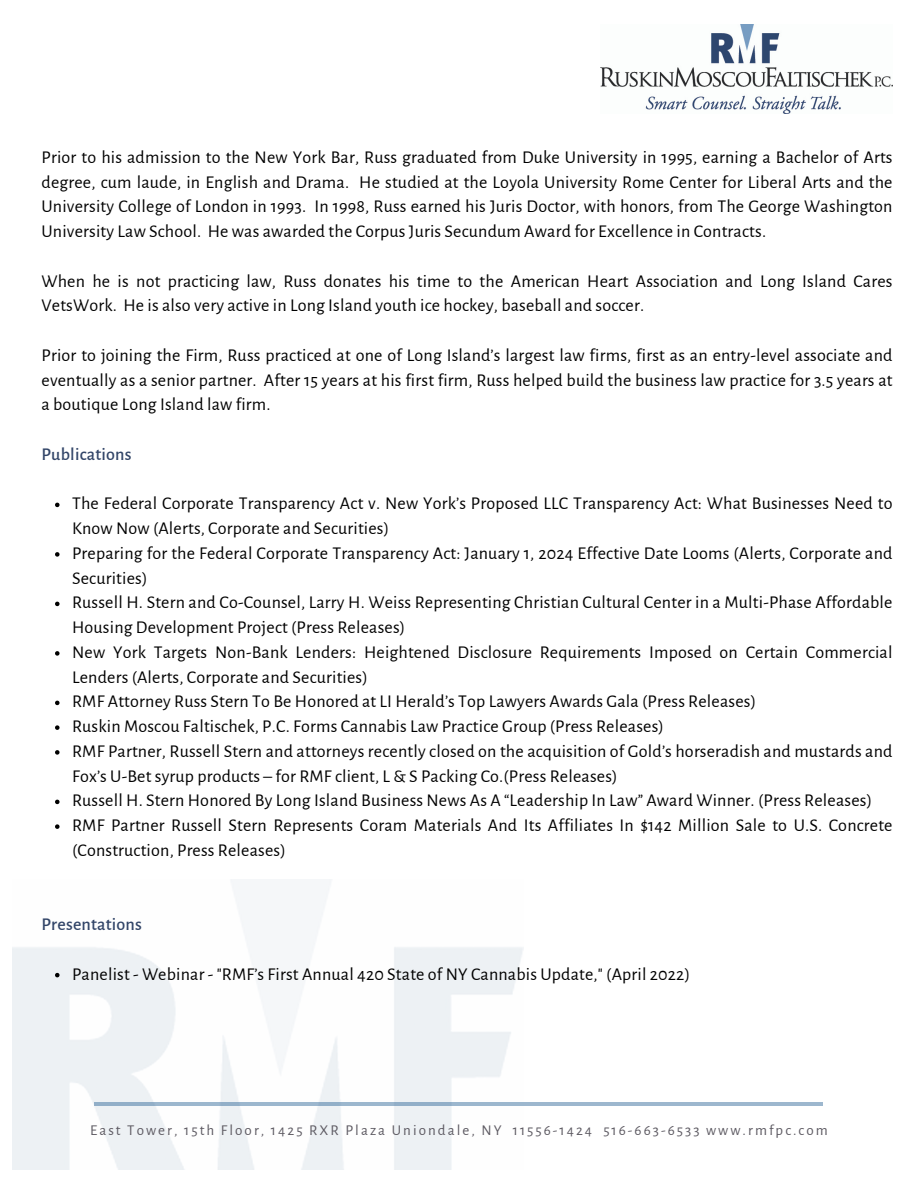
<style>
.page{position:relative;width:918px;height:1188px;background:#fff}
.page>*{position:absolute;margin:0;border:0;box-sizing:border-box;transform-origin:0 0}
.t1{font:18px/24.8px "Alegreya Sans";letter-spacing:.01em;color:#000}
.t2{font:500 18px "Alegreya Sans";letter-spacing:.01em;color:#324568}
.t3{font:15px "Alegreya Sans";letter-spacing:.135em;color:#5d5a62}
</style>
<div class="page">
<img style="left:600px;top:25px;width:293px;height:89px">
<hr style="left:95px;top:1103px;width:728px;height:3px;background:#0f5089">
<svg style="left:55px;top:503px;width:5px;height:4px"></svg>
<svg style="left:55px;top:552px;width:5px;height:5px"></svg>
<svg style="left:55px;top:602px;width:5px;height:4px"></svg>
<svg style="left:55px;top:651px;width:5px;height:5px"></svg>
<svg style="left:55px;top:701px;width:5px;height:4px"></svg>
<svg style="left:55px;top:725px;width:5px;height:5px"></svg>
<svg style="left:55px;top:750px;width:5px;height:5px"></svg>
<svg style="left:55px;top:800px;width:5px;height:4px"></svg>
<svg style="left:55px;top:824px;width:5px;height:5px"></svg>
<svg style="left:55px;top:973px;width:5px;height:4px"></svg>
<p class="t1" style="left:42px;top:145px;width:853px;text-align:justify">Prior to his admission to the New York Bar, Russ graduated from Duke University in 1995, earning a Bachelor of Arts degree, cum laude, in English and Drama. He studied at the Loyola University Rome Center for Liberal Arts and the University College of London in 1993. In 1998, Russ earned his Juris Doctor, with honors, from The George Washington University Law School. He was awarded the Corpus Juris Secundum Award for Excellence in Contracts.</p>
<p class="t1" style="left:42px;top:269px;width:853px">When he is not practicing law, Russ donates his time to the American Heart Association and Long Island Cares<br>VetsWork. He is also very active in Long Island youth ice hockey, baseball and soccer.</p>
<p class="t1" style="left:42px;top:343px;width:853px;text-align:justify">Prior to joining the Firm, Russ practiced at one of Long Island’s largest law firms, first as an entry-level associate and eventually as a senior partner. After 15 years at his first firm, Russ helped build the business law practice for 3.5 years at a boutique Long Island law firm.</p>
<p class="t2" style="left:42px;top:445px;width:92px">Publications</p>
<p class="t1" style="left:72px;top:492px;width:822px">The Federal Corporate Transparency Act v. New York’s Proposed LLC Transparency Act: What Businesses Need to<br>Know Now (Alerts, Corporate and Securities)</p>
<p class="t1" style="left:72px;top:541px;width:822px">Preparing for the Federal Corporate Transparency Act: January 1, 2024 Effective Date Looms (Alerts, Corporate and<br>Securities)</p>
<p class="t1" style="left:72px;top:591px;width:822px">Russell H. Stern and Co-Counsel, Larry H. Weiss Representing Christian Cultural Center in a Multi-Phase Affordable<br>Housing Development Project (Press Releases)</p>
<p class="t1" style="left:72px;top:640px;width:822px">New York Targets Non-Bank Lenders: Heightened Disclosure Requirements Imposed on Certain Commercial<br>Lenders (Alerts, Corporate and Securities)</p>
<p class="t1" style="left:72px;top:690px;width:686px">RMF Attorney Russ Stern To Be Honored at LI Herald’s Top Lawyers Awards Gala (Press Releases)</p>
<p class="t1" style="left:72px;top:714px;width:593px">Ruskin Moscou Faltischek, P.C. Forms Cannabis Law Practice Group (Press Releases)</p>
<p class="t1" style="left:72px;top:739px;width:822px">RMF Partner, Russell Stern and attorneys recently closed on the acquisition of Gold’s horseradish and mustards and<br>Fox’s U-Bet syrup products – for RMF client, L &amp; S Packing Co.(Press Releases)</p>
<p class="t1" style="left:72px;top:789px;width:802px">Russell H. Stern Honored By Long Island Business News As A “Leadership In Law” Award Winner. (Press Releases)</p>
<p class="t1" style="left:72px;top:813px;width:822px">RMF Partner Russell Stern Represents Coram Materials And Its Affiliates In $142 Million Sale to U.S. Concrete (Construction, Press Releases)</p>
<p class="t2" style="left:42px;top:916px;width:102px">Presentations</p>
<p class="t1" style="left:72px;top:962px;width:620px">Panelist - Webinar - "RMF’s First Annual 420 State of NY Cannabis Update," (April 2022)</p>
<p class="t3" style="left:90px;top:1123px;width:739px">East Tower, 15th Floor, 1425 RXR Plaza Uniondale, NY 11556-1424 516-663-6533 www.rmfpc.com</p>
</div>
